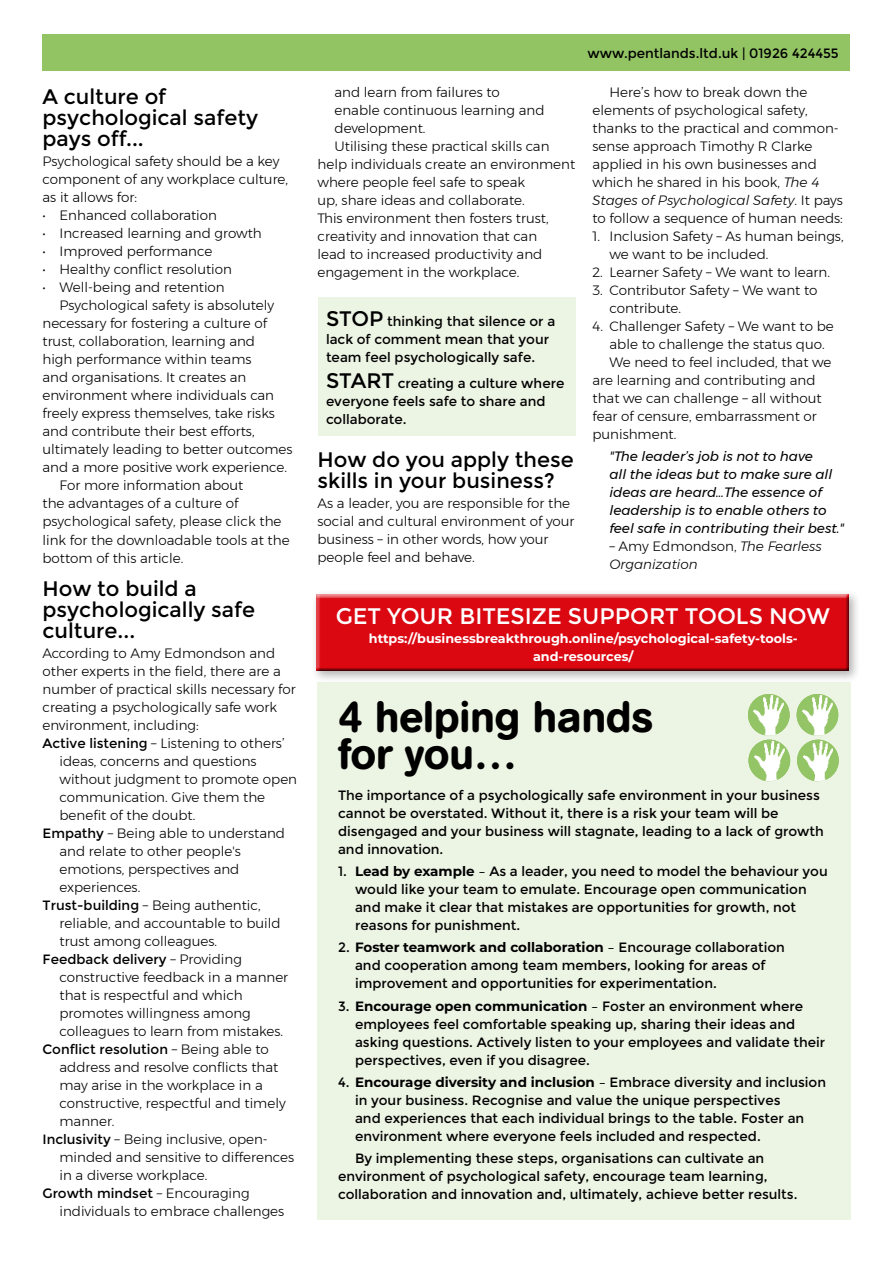
<style>
.page{position:relative;width:893px;height:1263px;background:#fff}
.page>*{position:absolute;margin:0;border:0;box-sizing:border-box;transform-origin:0 0}
.SUBHEAD{font:500 43.5px/37.5px "AG Buch Rounded BQ";color:#000}
.SUBHEAD_SM{font:22.5px "Montserrat";color:#fff}
.SUBHEAD-2{font:21px/21px "Montserrat";color:#000}
.body{font:300 13.5px/18px "Montserrat";color:#000}
.body-2{font:13.5px/18px "Montserrat";color:#000}
.BOXED_PARAGRAPH{font:13.5px/18px "Montserrat";color:#000}
.QUOTE{font:italic 13.5px/18px "Montserrat";color:#000}
.BULLIT{font:300 13.5px "Montserrat";color:#000}
.body-3{font:italic 300 13.5px/18px "Montserrat";color:#000}
.body-4{font:700 12.75px/18px "Montserrat";color:#fff;text-align:center}
.s1{font-weight:400}
.s2{font-size:21px}
.s3{font-style:italic}
.s4{font-style:normal}
.s5{font-weight:700}
</style>
<div class="page">
<div style="left:43px;top:34px;width:807px;height:36px;background:#93c464"></div>
<div style="left:317px;top:297px;width:258px;height:77px;background:#ecf4e4"></div>
<div style="left:317px;top:359px;width:258px;height:77px;background:#ecf4e4"></div>
<div style="left:317px;top:682px;width:533px;height:538px;background:#ecf4e4"></div>
<img style="left:748px;top:694px;width:42px;height:42px;border-radius:21px">
<img style="left:797px;top:694px;width:41px;height:42px;border-radius:21px">
<img style="left:748px;top:740px;width:42px;height:41px;border-radius:21px">
<img style="left:797px;top:740px;width:42px;height:41px;border-radius:21px">
<div style="left:311px;top:589px;width:549px;height:93px;background:#000;opacity:.3"></div>
<div style="left:312px;top:590px;width:541px;height:81px;background:#fff"></div>
<div style="left:314px;top:592px;width:540px;height:79px;background:#000;opacity:.75"></div>
<p class="SUBHEAD-2" style="left:43px;top:87px;width:217px">A culture of psychological safety pays off...</p>
<p class="body" style="left:43px;top:152px;width:247px">Psychological safety should be a key component of any workplace culture, as it allows for:</p>
<p class="BULLIT" style="left:43px;top:206px;width:176px">• Enhanced collaboration</p>
<p class="BULLIT" style="left:43px;top:224px;width:221px">• Increased learning and growth</p>
<p class="BULLIT" style="left:43px;top:242px;width:171px">• Improved performance</p>
<p class="BULLIT" style="left:43px;top:260px;width:191px">• Healthy conflict resolution</p>
<p class="BULLIT" style="left:43px;top:278px;width:184px">• Well-being and retention</p>
<p class="body" style="left:43px;top:296px;width:252px;text-indent:17px">Psychological safety is absolutely necessary for fostering a culture of trust, collaboration, learning and<br>high performance within teams<br>and organisations. It creates an environment where individuals can freely express themselves, take risks and contribute their best efforts, ultimately leading to better outcomes and a more positive work experience.</p>
<p class="body" style="left:43px;top:476px;width:249px;text-indent:17px">For more information about<br>the advantages of a culture of psychological safety, please click the link for the downloadable tools at the bottom of this article.</p>
<p class="SUBHEAD-2" style="left:43px;top:579px;width:214px">How to build a psychologically safe culture...</p>
<p class="body" style="left:43px;top:644px;width:255px">According to Amy Edmondson and other experts in the field, there are a number of practical skills necessary for creating a psychologically safe work environment, including:</p>
<p class="body" style="left:60px;top:734px;width:239px;text-indent:-17px"><span class="s1">Active listening</span> – Listening to others’ ideas, concerns and questions without judgment to promote open communication. Give them the benefit of the doubt.</p>
<p class="body" style="left:60px;top:824px;width:227px;text-indent:-17px"><span class="s1">Empathy</span> – Being able to understand and relate to other people's emotions, perspectives and experiences.</p>
<p class="body" style="left:60px;top:896px;width:223px;text-indent:-17px"><span class="s1">Trust-building</span> – Being authentic, reliable, and accountable to build trust among colleagues.</p>
<p class="body" style="left:60px;top:950px;width:230px;text-indent:-17px"><span class="s1">Feedback delivery</span> – Providing constructive feedback in a manner that is respectful and which promotes willingness among colleagues to learn from mistakes.</p>
<p class="body" style="left:60px;top:1040px;width:228px;text-indent:-17px"><span class="s1">Conflict resolution</span> – Being able to address and resolve conflicts that may arise in the workplace in a constructive, respectful and timely manner.</p>
<p class="body" style="left:60px;top:1130px;width:236px;text-indent:-17px"><span class="s1">Inclusivity</span> – Being inclusive, open&shy;minded and sensitive to differences in a diverse workplace.</p>
<p class="body" style="left:60px;top:1184px;width:226px;text-indent:-17px"><span class="s1">Growth mindset</span> – Encouraging individuals to embrace challenges</p>
<p class="body" style="left:334px;top:83px;width:211px">and learn from failures to enable continuous learning and development.</p>
<p class="body" style="left:317px;top:137px;width:259px;text-indent:17px">Utilising these practical skills can help individuals create an environment where people feel safe to speak<br>up, share ideas and collaborate.<br>This environment then fosters trust, creativity and innovation that can<br>lead to increased productivity and engagement in the workplace.</p>
<p class="BOXED_PARAGRAPH" style="left:326px;top:312px;width:231px"><span class="s2">STOP</span> thinking that silence or a lack of comment mean that your team feel psychologically safe.</p>
<p class="BOXED_PARAGRAPH" style="left:326px;top:375px;width:240px"><span class="s2">START</span> creating a culture where everyone feels safe to share and collaborate.</p>
<p class="SUBHEAD-2" style="left:317px;top:449px;width:258px">How do you apply these skills in your business?</p>
<p class="body" style="left:317px;top:494px;width:258px">As a leader, you are responsible for the social and cultural environment of your business – in other words, how your people feel and behave.</p>
<p class="body-2" style="left:587px;top:44px;width:253px">www.pentlands.ltd.uk | 01926 424455</p>
<p class="body" style="left:592px;top:83px;width:252px;text-indent:17px">Here’s how to break down the elements of psychological safety, thanks to the practical and common&shy;sense approach Timothy R Clarke applied in his own businesses and which he shared in his book, <span class="s3">The 4<br>Stages of Psychological Safety</span>. It pays to follow a sequence of human needs:</p>
<p class="body" style="left:609px;top:227px;width:236px;text-indent:-17px">1. Inclusion Safety – As human beings, we want to be included.</p>
<p class="body" style="left:592px;top:263px;width:239px">2. Learner Safety – We want to learn.</p>
<p class="body" style="left:609px;top:281px;width:209px;text-indent:-17px">3. Contributor Safety – We want to contribute.</p>
<p class="body" style="left:592px;top:317px;width:243px;text-align:center">4. Challenger Safety – We want to be able to challenge the status quo.</p>
<p class="body" style="left:592px;top:353px;width:241px;text-indent:17px">We need to feel included, that we are learning and contributing and that we can challenge – all without fear of censure, embarrassment or punishment.</p>
<p class="QUOTE" style="left:609px;top:447px;width:236px">"The leader’s job is not to have<br>all the ideas but to make sure all ideas are heard…The essence of leadership is to enable others to feel safe in contributing their best."</p>
<p class="body-3" style="left:609px;top:537px;width:214px">– <span class="s4">Amy Edmondson,</span> The Fearless<br>Organization</p>
<p class="SUBHEAD_SM" style="left:336px;top:603px;width:496px">GET YOUR BITESIZE SUPPORT TOOLS NOW</p>
<p class="body-4" style="left:369px;top:629px;width:430px">https://businessbreakthrough.online/psychological-safety-tools&shy;and-resources/</p>
<p class="SUBHEAD" style="left:338px;top:698px;width:317px">4 helping hands for you…</p>
<p class="body-2" style="left:338px;top:786px;width:487px">The importance of a psychologically safe environment in your business cannot be overstated. Without it, there is a risk your team will be disengaged and your business will stagnate, leading to a lack of growth and innovation.</p>
<p class="body-2" style="left:355px;top:862px;width:474px;text-indent:-17px">1. <span class="s5">Lead by example</span> – As a leader, you need to model the behaviour you would like your team to emulate. Encourage open communication and make it clear that mistakes are opportunities for growth, not reasons for punishment.</p>
<p class="body-2" style="left:355px;top:939px;width:431px;text-indent:-17px">2. <span class="s5">Foster teamwork and collaboration</span> – Encourage collaboration and cooperation among team members, looking for areas of improvement and opportunities for experimentation.</p>
<p class="body-2" style="left:355px;top:997px;width:472px;text-indent:-17px">3. <span class="s5">Encourage open communication</span> – Foster an environment where employees feel comfortable speaking up, sharing their ideas and asking questions. Actively listen to your employees and validate their perspectives, even if you disagree.</p>
<p class="body-2" style="left:355px;top:1073px;width:473px;text-indent:-17px">4. <span class="s5">Encourage diversity and inclusion</span> – Embrace diversity and inclusion in your business. Recognise and value the unique perspectives<br>and experiences that each individual brings to the table. Foster an environment where everyone feels included and respected.</p>
<p class="body-2" style="left:338px;top:1149px;width:461px;text-indent:17px">By implementing these steps, organisations can cultivate an environment of psychological safety, encourage team learning, collaboration and innovation and, ultimately, achieve better results.</p>
</div>
